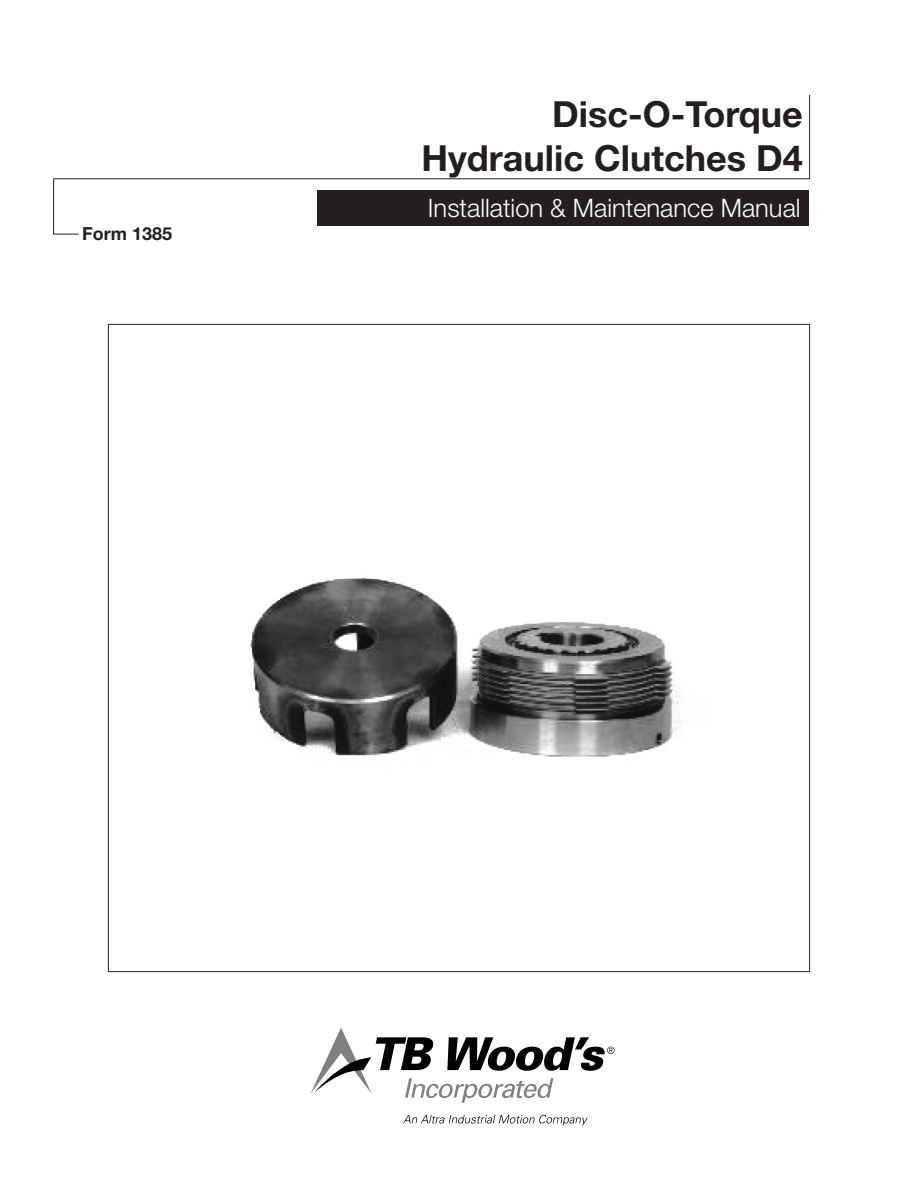
<style>
.page{position:relative;width:918px;height:1188px;background:#fff}
.page>*{position:absolute;margin:0;border:0;box-sizing:border-box;transform-origin:0 0}
.t1{font:700 36px "Helvetica Neue LT Std";color:#231f20}
.t2{font:300 25.5px "Helvetica Neue LT Std";color:#fff}
.t3{font:700 18px "Helvetica Neue LT Std";color:#231f20}
</style>
<div class="page">
<div style="left:317px;top:190px;width:492px;height:36px;background:#231f20"></div>
<svg style="left:403px;top:1115px;width:185px;height:11px"></svg>
<svg style="left:311px;top:1028px;width:304px;height:75px"></svg>
<hr style="left:809px;top:95px;width:1px;height:84px;background:#231f20">
<hr style="left:54px;top:178px;width:756px;height:1px;background:#231f20">
<hr style="left:53px;top:179px;width:1px;height:56px;background:#231f20">
<svg style="left:54px;top:234px;width:25px;height:1px"></svg>
<img style="left:250px;top:577px;width:431px;height:180px">
<p class="t3" style="left:82px;top:223px;width:92px">Form 1385</p>
<p class="t1" style="left:552px;top:92px;width:252px">Disc-O-Torque</p>
<p class="t1" style="left:422px;top:136px;width:383px">Hydraulic Clutches D4</p>
<p class="t2" style="left:428px;top:192px;width:374px">Installation &amp; Maintenance Manual</p>
</div>
